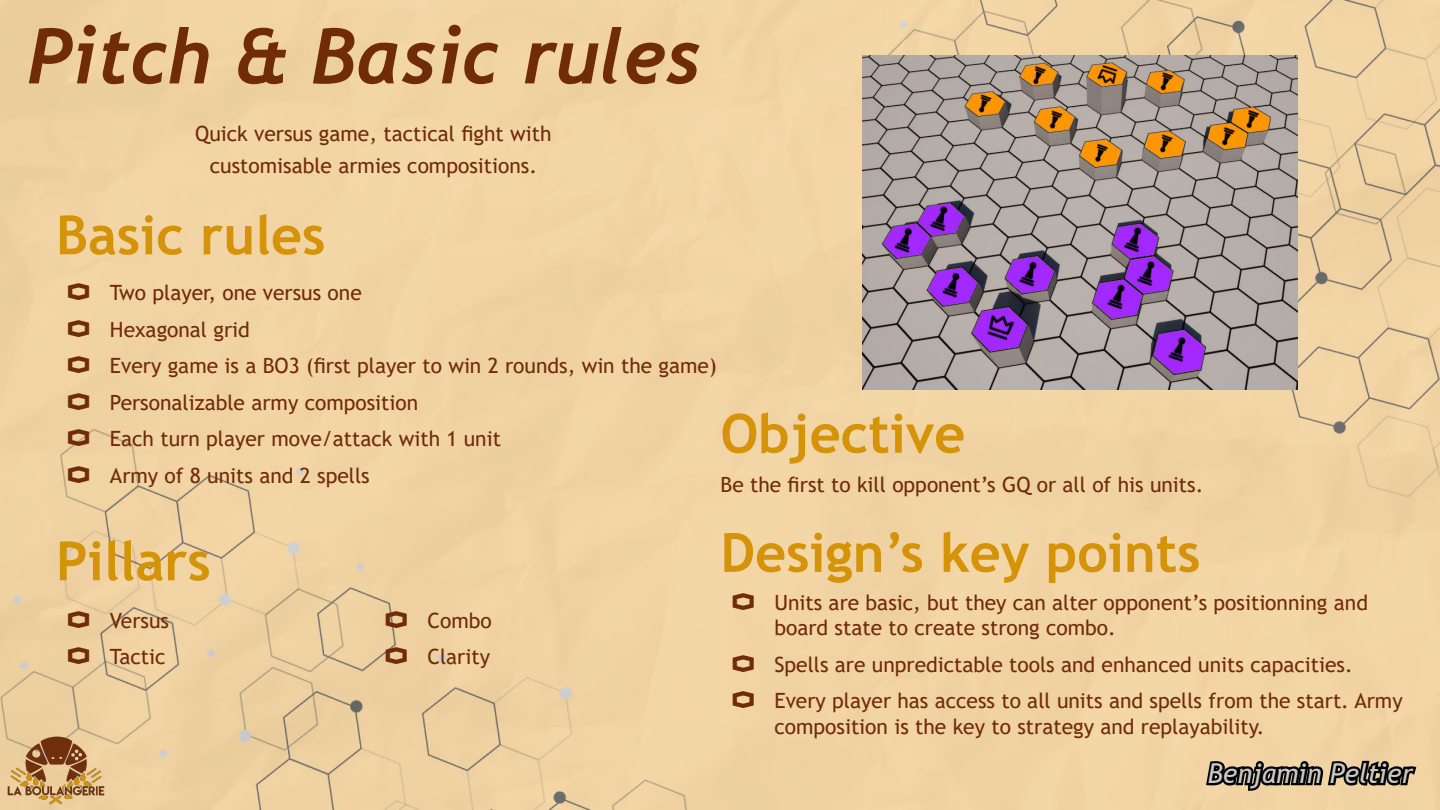
<style>
.page{position:relative;width:1440px;height:810px;background:#f1d3a3}
.page>*{position:absolute;margin:0;border:0;box-sizing:border-box;transform-origin:0 0}
.Titre1{font:italic 700 76.5px "Trebuchet";color:#702b09}
.Titre2{font:700 54px "Trebuchet MS";color:#d49308}
.t1{font:italic 27px "Trebuchet MS";color:#c9c9c9}
.Texte{font:21px/25.2px "Trebuchet MS";color:#702b09}
.s1{font-family:"Gyrose BRK"}
</style>
<div class="page">
<svg style="left:1190px;top:757px;width:229px;height:36px;background:#84745a"></svg>
<img style="left:5px;top:736px;width:101px;height:69px">
<img style="left:862px;top:56px;width:436px;height:333px">
<p class="Titre1" style="left:27px;top:8px;width:675px">Pitch &amp; Basic rules</p>
<p class="Texte" style="left:195px;top:120px;width:358px">Quick versus game, tactical fight with</p>
<p class="Texte" style="left:210px;top:153px;width:329px">customisable armies compositions.</p>
<p class="Titre2" style="left:56px;top:201px;width:271px">Basic rules</p>
<p class="Texte" style="left:67px;top:280px;width:296px"><span class="s1">O</span> Two player, one versus one</p>
<p class="Texte" style="left:67px;top:317px;width:184px"><span class="s1">O</span> Hexagonal grid</p>
<p class="Texte" style="left:67px;top:353px;width:651px"><span class="s1">O</span> Every game is a BO3 (first player to win 2 rounds, win the game)</p>
<p class="Texte" style="left:67px;top:390px;width:353px"><span class="s1">O</span> Personalizable army composition</p>
<p class="Texte" style="left:67px;top:426px;width:435px"><span class="s1">O</span> Each turn player move/attack with 1 unit</p>
<p class="Texte" style="left:67px;top:462px;width:304px"><span class="s1">O</span> Army of 8 units and 2 spells</p>
<p class="Titre2" style="left:720px;top:400px;width:246px">Objective</p>
<p class="Texte" style="left:720px;top:472px;width:485px">Be the first to kill opponent’s GQ or all of his units.</p>
<p class="Titre2" style="left:56px;top:527px;width:156px">Pillars</p>
<p class="Texte" style="left:67px;top:607px;width:103px"><span class="s1">O</span> Versus</p>
<p class="Texte" style="left:67px;top:644px;width:100px"><span class="s1">O</span> Tactic</p>
<p class="Texte" style="left:385px;top:607px;width:108px"><span class="s1">O</span> Combo</p>
<p class="Texte" style="left:385px;top:644px;width:107px"><span class="s1">O</span> Clarity</p>
<p class="Titre2" style="left:720px;top:519px;width:482px">Design’s key points</p>
<p class="Texte" style="left:774px;top:590px;width:595px;text-indent:-43px"><span class="s1">O</span> Units are basic, but they can alter opponent’s positionning and board state to create strong combo.</p>
<p class="Texte" style="left:732px;top:652px;width:623px"><span class="s1">O</span> Spells are unpredictable tools and enhanced units capacities.</p>
<p class="Texte" style="left:774px;top:688px;width:630px;text-indent:-43px"><span class="s1">O</span> Every player has access to all units and spells from the start. Army composition is the key to strategy and replayability.</p>
<p class="t1" style="left:1208px;top:757px;width:207px">Benjamin Peltier</p>
</div>
